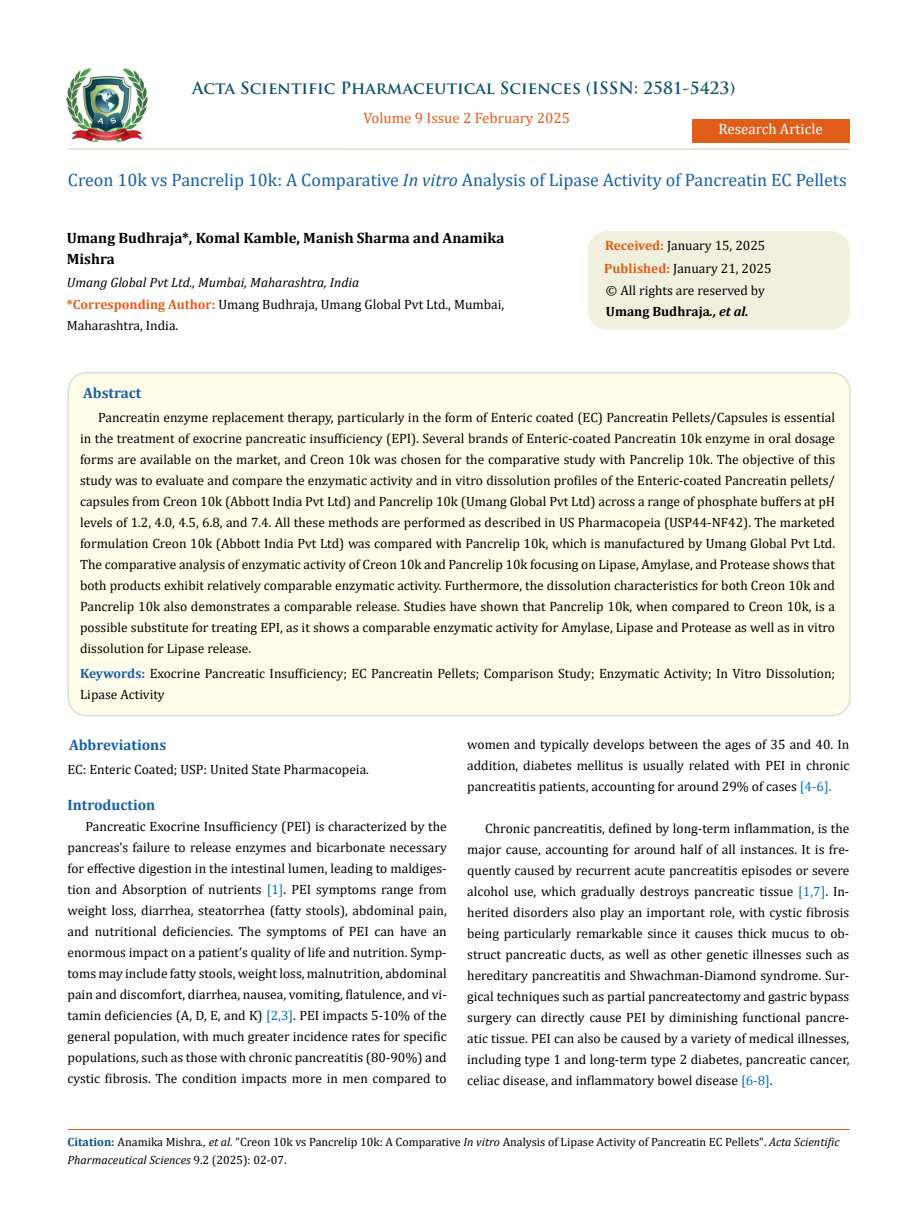
<style>
.page{position:relative;width:917px;height:1224px;background:#fff}
.page>*{position:absolute;margin:0;border:0;box-sizing:border-box;transform-origin:0 0}
.t1{font:18px "Cambria";color:#1560a6}
.t2{font:700 16.5px "Trajan Pro";color:#0e546a}
.t3{font:700 15px/21px "Cambria";color:#000}
.t4{font:700 15px "Cambria";color:#1560a6}
.t5{font:15px "Cambria";color:#e05d1a}
.t6{font:15px "Cambria";color:#fff}
.t7{font:13.5px/21px "Cambria";color:#000}
.t8{font:12px/18px "Cambria";color:#000}
.s1{font-style:italic}
.s2{font-weight:700;color:#e05d1a}
.s3{font-weight:700}
.s4{font-weight:700;font-style:italic}
.s5{font-weight:700;color:#1560a6}
.s6{color:#0070c0}
.s7{font-weight:700;color:#035089}
</style>
<div class="page">
<img style="left:67px;top:68px;width:80px;height:74px">
<div style="left:691px;top:119px;width:158px;height:23px;background:#e05d1a"></div>
<div style="left:588px;top:232px;width:261px;height:97px;background:#f1f0de;border-radius:18px"></div>
<div style="left:587px;top:231px;width:262px;height:99px;border:2px solid #f1f0de;border-radius:18px"></div>
<div style="left:68px;top:373px;width:781px;height:343px;background:#fffde9;border-radius:18px"></div>
<div style="left:67px;top:372px;width:783px;height:344px;border:2px solid #e0dfcd;border-radius:18px"></div>
<hr style="left:68px;top:1130px;width:781px;height:1px;background:#e05d1a">
<hr style="left:67px;top:148px;width:782px;height:2px;background:#e0dfcd">
<p class="t2" style="left:192px;top:77px;width:545px">Acta Scientific Pharmaceutical Sciences (ISSN: 2581-5423)</p>
<p class="t5" style="left:363px;top:109px;width:208px">Volume 9 Issue 2 February 2025</p>
<p class="t6" style="left:718px;top:120px;width:106px">Research Article</p>
<h1 class="t1" style="left:68px;top:169px;width:780px">Creon 10k vs Pancrelip 10k: A Comparative <span class="s1">In vitro</span> Analysis of Lipase Activity of Pancreatin EC Pellets</h1>
<p class="t3" style="left:67px;top:227px;width:439px">Umang Budhraja*, Komal Kamble, Manish Sharma and Anamika<br>Mishra</p>
<p class="t7" style="left:67px;top:272px;width:439px;line-height:21.5px"><span class="s1">Umang Global Pvt Ltd., Mumbai, Maharashtra, India<br></span><span class="s2">*Corresponding Author:</span> Umang Budhraja, Umang Global Pvt Ltd., Mumbai,<br>Maharashtra, India.</p>
<p class="t7" style="left:604px;top:234px;width:169px;line-height:23px"><span class="s2">Received:</span> January 15, 2025<br><span class="s2">Published:</span> January 21, 2025</p>
<p class="t7" style="left:606px;top:280px;width:160px">© All rights are reserved by<br><span class="s3">Umang Budhraja</span><span class="s4">., et al.</span></p>
<p class="t4" style="left:83px;top:383px;width:60px">Abstract</p>
<p class="t7" style="left:80px;top:407px;width:756px;text-align:justify;text-indent:18px">Pancreatin enzyme replacement therapy, particularly in the form of Enteric coated (EC) Pancreatin Pellets/Capsules is essential in the treatment of exocrine pancreatic insufficiency (EPI). Several brands of Enteric-coated Pancreatin 10k enzyme in oral dosage forms are available on the market, and Creon 10k was chosen for the comparative study with Pancrelip 10k. The objective of this study was to evaluate and compare the enzymatic activity and in vitro dissolution profiles of the Enteric-coated Pancreatin pellets/ capsules from Creon 10k (Abbott India Pvt Ltd) and Pancrelip 10k (Umang Global Pvt Ltd) across a range of phosphate buffers at pH levels of 1.2, 4.0, 4.5, 6.8, and 7.4. All these methods are performed as described in US Pharmacopeia (USP44-NF42). The marketed formulation Creon 10k (Abbott India Pvt Ltd) was compared with Pancrelip 10k, which is manufactured by Umang Global Pvt Ltd.<br>The comparative analysis of enzymatic activity of Creon 10k and Pancrelip 10k focusing on Lipase, Amylase, and Protease shows that both products exhibit relatively comparable enzymatic activity. Furthermore, the dissolution characteristics for both Creon 10k and Pancrelip 10k also demonstrates a comparable release. Studies have shown that Pancrelip 10k, when compared to Creon 10k, is a possible substitute for treating EPI, as it shows a comparable enzymatic activity for Amylase, Lipase and Protease as well as in vitro dissolution for Lipase release.</p>
<p class="t7" style="left:80px;top:663px;width:756px"><span class="s5">Keywords:</span> Exocrine Pancreatic Insufficiency; EC Pancreatin Pellets; Comparison Study; Enzymatic Activity; In Vitro Dissolution;<br>Lipase Activity</p>
<p class="t4" style="left:69px;top:734px;width:99px">Abbreviations</p>
<p class="t7" style="left:68px;top:759px;width:303px">EC: Enteric Coated; USP: United State Pharmacopeia.</p>
<p class="t4" style="left:68px;top:795px;width:89px">Introduction</p>
<p class="t7" style="left:67px;top:816px;width:381px;text-align:justify;text-indent:18px">Pancreatic Exocrine Insufficiency (PEI) is characterized by the pancreas’s failure to release enzymes and bicarbonate necessary for effective digestion in the intestinal lumen, leading to maldiges&shy;tion and Absorption of nutrients <span class="s6">[1]</span>. PEI symptoms range from weight loss, diarrhea, steatorrhea (fatty stools), abdominal pain, and nutritional deficiencies. The symptoms of PEI can have an enormous impact on a patient’s quality of life and nutrition. Symp&shy;toms may include fatty stools, weight loss, malnutrition, abdominal pain and discomfort, diarrhea, nausea, vomiting, flatulence, and vi&shy;tamin deficiencies (A, D, E, and K) <span class="s6">[2,3]</span>. PEI impacts 5-10% of the general population, with much greater incidence rates for specific populations, such as those with chronic pancreatitis (80-90%) and cystic fibrosis. The condition impacts more in men compared to</p>
<p class="t7" style="left:467px;top:733px;width:383px;text-align:justify">women and typically develops between the ages of 35 and 40. In addition, diabetes mellitus is usually related with PEI in chronic pancreatitis patients, accounting for around 29% of cases <span class="s6">[4-6].</span></p>
<p class="t7" style="left:467px;top:817px;width:384px;text-align:justify;text-indent:18px">Chronic pancreatitis, defined by long-term inflammation, is the major cause, accounting for around half of all instances. It is fre&shy;quently caused by recurrent acute pancreatitis episodes or severe alcohol use, which gradually destroys pancreatic tissue <span class="s6">[1,7]</span>. In&shy;herited disorders also play an important role, with cystic fibrosis being particularly remarkable since it causes thick mucus to ob&shy;struct pancreatic ducts, as well as other genetic illnesses such as hereditary pancreatitis and Shwachman-Diamond syndrome. Sur&shy;gical techniques such as partial pancreatectomy and gastric bypass surgery can directly cause PEI by diminishing functional pancre&shy;atic tissue. PEI can also be caused by a variety of medical illnesses, including type 1 and long-term type 2 diabetes, pancreatic cancer, celiac disease, and inflammatory bowel disease <span class="s6">[6-8]</span>.</p>
<p class="t8" style="left:68px;top:1133px;width:773px"><span class="s7">Citation:</span> Anamika Mishra<span class="s1">., et al.</span> “Creon 10k vs Pancrelip 10k: A Comparative <span class="s1">In vitro</span> Analysis of Lipase Activity of Pancreatin EC Pellets". <span class="s1">Acta Scientific<br>Pharmaceutical Sciences</span> 9.2 (2025): 02-07.</p>
</div>
